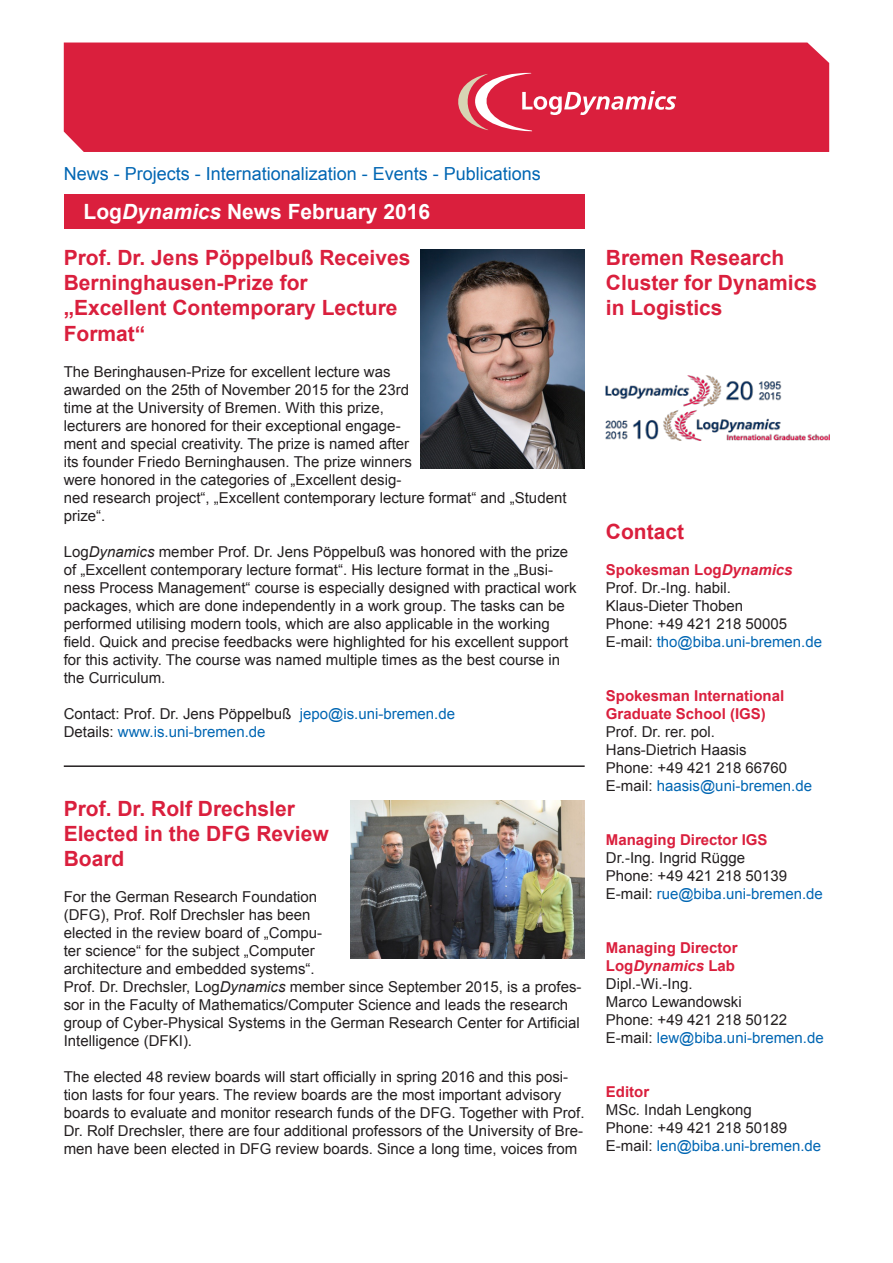
<style>
.page{position:relative;width:893px;height:1263px;background:#fff}
.page>*{position:absolute;margin:0;border:0;box-sizing:border-box;transform-origin:0 0}
.t1{font:700 21px/25.2px "Arial";color:#da1f3d}
.t2{font:700 21px "Arial";color:#fff}
.t3{font:18px "Arial";color:#0166b3}
.t4{font:15px/18px "Arial";color:#231f20}
.t5{font:15px "Arial";color:#0166b3}
.t6{font:700 15px "Arial";color:#da1f3d}
.t7{font:italic 700 15px "Arial";color:#da1f3d}
.s1{font-style:italic}
.s2{color:#0166b3}
.s3{color:#231f20}
.s4{font-style:normal}
</style>
<div class="page">
<div style="left:64px;top:43px;width:765px;height:109px;background:#da1f3d"></div>
<svg style="left:448px;top:72px;width:228px;height:59px;background:#de425a"></svg>
<div style="left:64px;top:194px;width:521px;height:34px;background:#da1f3d"></div>
<hr style="left:64px;top:765px;width:521px;height:2px;background:#231f20">
<img style="left:421px;top:250px;width:164px;height:219px">
<img style="left:350px;top:801px;width:235px;height:158px">
<img style="left:606px;top:375px;width:223px;height:65px">
<p class="t3" style="left:64px;top:162px;width:479px">News - Projects - Internationalization - Events - Publications</p>
<p class="t2" style="left:84px;top:198px;width:348px">Log<span class="s1">Dynamics</span> News February 2016</p>
<p class="t1" style="left:64px;top:246px;width:348px">Prof. Dr. Jens Pöppelbuß Receives<br>Berninghausen-Prize for</p>
<p class="t1" style="left:64px;top:296px;width:335px">„Excellent Contemporary Lecture<br>Format“</p>
<p class="t4" style="left:64px;top:363px;width:504px">The Beringhausen-Prize for excellent lecture was<br>awarded on the 25th of November 2015 for the 23rd<br>time at the University of Bremen. With this prize,<br>lecturers are honored for their exceptional engage-<br>ment and special creativity. The prize is named after<br>its founder Friedo Berninghausen. The prize winners<br>were honored in the categories of „Excellent desig-<br>ned research project“, „Excellent contemporary lecture format“ and „Student prize“.</p>
<p class="t4" style="left:64px;top:543px;width:514px">Log<span class="s1">Dynamics</span> member Prof. Dr. Jens Pöppelbuß was honored with the prize of „Excellent contemporary lecture format“. His lecture format in the „Busi&shy;ness Process Management“ course is especially designed with practical work packages, which are done independently in a work group. The tasks can be performed utilising modern tools, which are also applicable in the working field. Quick and precise feedbacks were highlighted for his excellent support for this activity. The course was named multiple times as the best course in the Curriculum.</p>
<p class="t4" style="left:64px;top:705px;width:393px">Contact: Prof. Dr. Jens Pöppelbuß <span class="s2">jepo@is.uni-bremen.de</span></p>
<p class="t5" style="left:64px;top:722px;width:203px"><span class="s3">Details:</span> www.is.uni-bremen.de</p>
<p class="t1" style="left:64px;top:797px;width:266px">Prof. Dr. Rolf Drechsler<br>Elected in the DFG Review<br>Board</p>
<p class="t4" style="left:64px;top:888px;width:519px">For the German Research Foundation<br>(DFG), Prof. Rolf Drechsler has been<br>elected in the review board of „Compu-<br>ter science“ for the subject „Computer<br>architecture and embedded systems“.<br>Prof. Dr. Drechsler, Log<span class="s1">Dynamics</span> member since September 2015, is a profes&shy;sor in the Faculty of Mathematics/Computer Science and leads the research group of Cyber-Physical Systems in the German Research Center for Artificial Intelligence (DFKI).</p>
<p class="t4" style="left:64px;top:1068px;width:522px">The elected 48 review boards will start officially in spring 2016 and this posi&shy;tion lasts for four years. The review boards are the most important advisory boards to evaluate and monitor research funds of the DFG. Together with Prof.<br>Dr. Rolf Drechsler, there are four additional professors of the University of Bre&shy;men have been elected in DFG review boards. Since a long time, voices from</p>
<p class="t1" style="left:606px;top:246px;width:180px">Bremen Research</p>
<p class="t1" style="left:606px;top:271px;width:213px">Cluster for Dynamics in Logistics</p>
<p class="t1" style="left:606px;top:519px;width:80px">Contact</p>
<p class="t6" style="left:606px;top:559px;width:188px">Spokesman Log<span class="s1">Dynamics</span></p>
<p class="t4" style="left:606px;top:579px;width:127px">Prof. Dr.-Ing. habil.</p>
<p class="t4" style="left:606px;top:597px;width:139px">Klaus-Dieter Thoben</p>
<p class="t4" style="left:606px;top:615px;width:183px">Phone: +49 421 218 50005</p>
<p class="t5" style="left:606px;top:632px;width:218px"><span class="s3">E-mail:</span> tho@biba.uni-bremen.de</p>
<p class="t6" style="left:606px;top:685px;width:180px">Spokesman International</p>
<p class="t6" style="left:606px;top:703px;width:162px">Graduate School (IGS)</p>
<p class="t4" style="left:606px;top:723px;width:111px">Prof. Dr. rer. pol.</p>
<p class="t4" style="left:606px;top:741px;width:142px">Hans-Dietrich Haasis</p>
<p class="t4" style="left:606px;top:759px;width:183px">Phone: +49 421 218 66760</p>
<p class="t5" style="left:606px;top:776px;width:208px"><span class="s3">E-mail:</span> haasis@uni-bremen.de</p>
<p class="t6" style="left:606px;top:829px;width:163px">Managing Director IGS</p>
<p class="t4" style="left:606px;top:849px;width:141px">Dr.-Ing. Ingrid Rügge</p>
<p class="t4" style="left:606px;top:867px;width:183px">Phone: +49 421 218 50139</p>
<p class="t5" style="left:606px;top:884px;width:218px"><span class="s3">E-mail:</span> rue@biba.uni-bremen.de</p>
<p class="t6" style="left:606px;top:937px;width:133px">Managing Director</p>
<p class="t7" style="left:606px;top:955px;width:131px"><span class="s4">Log</span>Dynamics <span class="s4">Lab</span></p>
<p class="t4" style="left:606px;top:975px;width:88px">Dipl.-Wi.-Ing.</p>
<p class="t4" style="left:606px;top:993px;width:137px">Marco Lewandowski</p>
<p class="t4" style="left:606px;top:1011px;width:183px">Phone: +49 421 218 50122</p>
<p class="t5" style="left:606px;top:1028px;width:219px"><span class="s3">E-mail:</span> lew@biba.uni-bremen.de</p>
<p class="t6" style="left:606px;top:1081px;width:45px">Editor</p>
<p class="t4" style="left:606px;top:1101px;width:147px">MSc. Indah Lengkong</p>
<p class="t4" style="left:606px;top:1119px;width:183px">Phone: +49 421 218 50189</p>
<p class="t5" style="left:606px;top:1136px;width:217px"><span class="s3">E-mail:</span> len@biba.uni-bremen.de</p>
</div>
